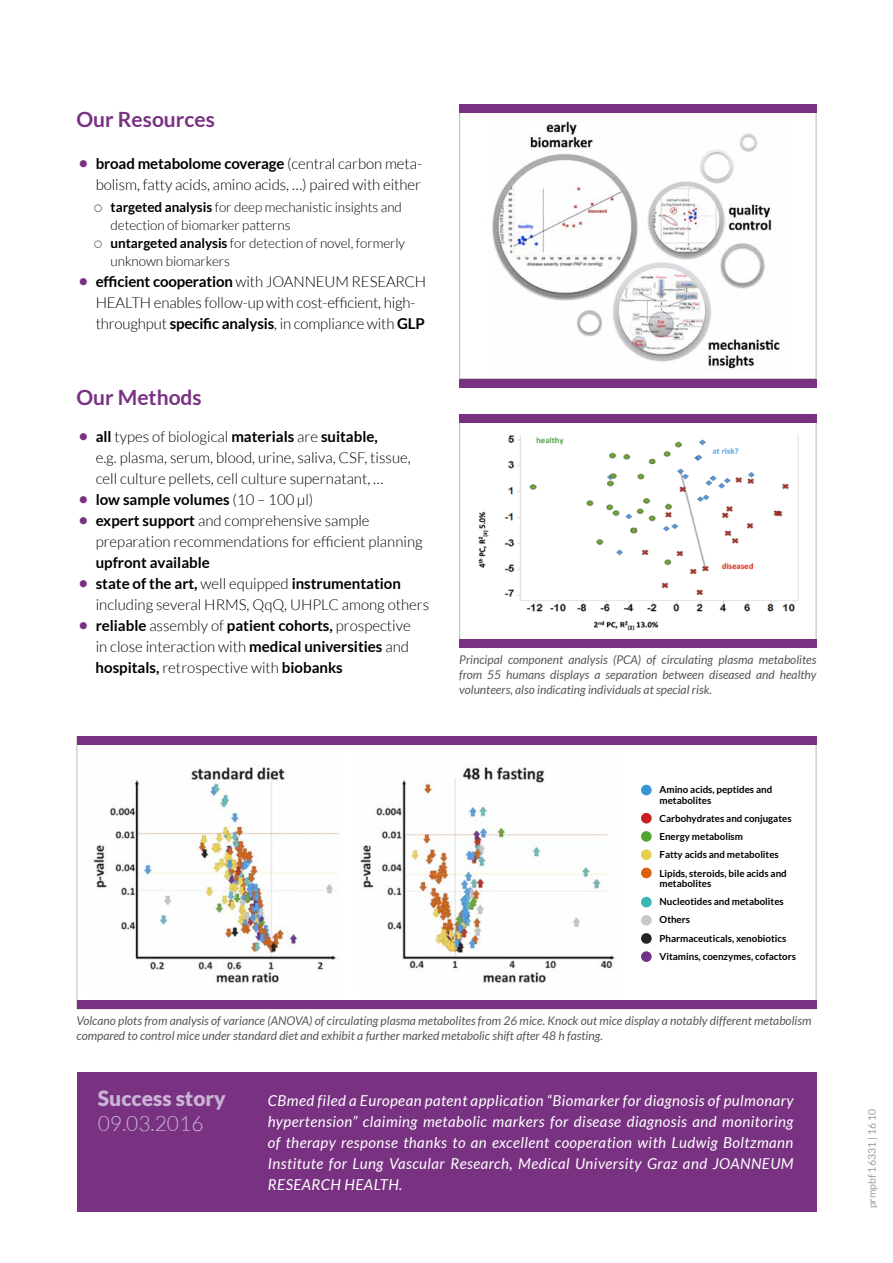
<style>
.page{position:relative;width:893px;height:1263px;background:#fff}
.page>*{position:absolute;margin:0;border:0;box-sizing:border-box;transform-origin:0 0}
.t1{font:700 21px "Lato";color:#793282}
.t2{font:900 21px "Lato";color:#cab4d5}
.t3{font:300 21px "Lato";color:#cab4d5}
.t4{font:300 15px/21px "Lato";color:#000}
.t5{font:italic 15px/21px "Lato";letter-spacing:.03em;color:#fff;text-align:justify}
.t6{font:700 15px "Lato";color:#000}
.t7{font:300 13.5px/18px "Lato";letter-spacing:-.005em;color:#000}
.t8{font:italic 12px/15px "Lato";color:#575756}
.t9{font:10.5px "Lato";color:#9d9d9c}
.t10{font:700 9.75px/18.1px "Lato";color:#000}
.s1{font-size:24px;color:#793282}
.s2{font-weight:700}
.s3{font-weight:300;font-size:24px;color:#793282}
.s4{font-weight:300}
</style>
<div class="page">
<div style="left:77px;top:1072px;width:739px;height:140px;background:#793282"></div>
<img style="left:93px;top:767px;width:246px;height:216px">
<img style="left:360px;top:767px;width:255px;height:216px">
<img style="left:492px;top:121px;width:288px;height:250px">
<div style="left:459px;top:379px;width:357px;height:9px;background:#793282"></div>
<img style="left:478px;top:435px;width:321px;height:196px">
<div style="left:459px;top:415px;width:357px;height:8px;background:#793282"></div>
<div style="left:77px;top:736px;width:739px;height:9px;background:#793282"></div>
<div style="left:459px;top:639px;width:357px;height:9px;background:#793282"></div>
<div style="left:77px;top:1001px;width:739px;height:8px;background:#793282"></div>
<div style="left:459px;top:104px;width:357px;height:8px;background:#793282"></div>
<div style="left:641px;top:785px;width:11px;height:10px;background:#3597d6;border-radius:50%"></div>
<div style="left:641px;top:813px;width:11px;height:10px;background:#c91f22;border-radius:50%"></div>
<div style="left:641px;top:831px;width:11px;height:11px;background:#4fa72f;border-radius:50%"></div>
<div style="left:641px;top:849px;width:11px;height:11px;background:#eacf4e;border-radius:50%"></div>
<div style="left:641px;top:868px;width:11px;height:10px;background:#da5f11;border-radius:50%"></div>
<div style="left:641px;top:897px;width:11px;height:10px;background:#39b5b5;border-radius:50%"></div>
<div style="left:641px;top:915px;width:11px;height:10px;background:#c8c8c8;border-radius:50%"></div>
<div style="left:641px;top:933px;width:11px;height:11px;background:#242424;border-radius:50%"></div>
<div style="left:641px;top:951px;width:11px;height:11px;background:#713188;border-radius:50%"></div>
<h1 class="t1" style="left:77px;top:107px;width:140px">Our Resources</h1>
<p class="t4" style="left:77px;top:153px;width:347px;text-align:right"><span class="s1">•</span> <span class="s2">broad metabolome coverage</span> (central carbon meta&shy;bolism, fatty acids, amino acids, …) paired with either</p>
<p class="t7" style="left:111px;top:199px;width:296px"><span class="s2">targeted analysis</span> for deep mechanistic insights and detection of biomarker patterns<br><span class="s2">untargeted analysis</span> for detection of novel, formerly unknown biomarkers</p>
<p class="t4" style="left:96px;top:271px;width:332px;text-indent:-19px"><span class="s1">•</span> <span class="s2">efficient cooperation</span> with JOANNEUM RESEARCH<br>HEALTH enables follow-up with cost-efficient, high&shy;throughput <span class="s2">specific analysis</span>, in compliance with <span class="s2">GLP</span></p>
<h1 class="t1" style="left:77px;top:385px;width:127px">Our Methods</h1>
<p class="t4" style="left:96px;top:426px;width:317px;text-indent:-19px"><span class="s1">•</span> <span class="s2">all</span> types of biological <span class="s2">materials</span> are <span class="s2">suitable,<br></span>e.g. plasma, serum, blood, urine, saliva, CSF, tissue, cell culture pellets, cell culture supernatant, …</p>
<p class="t6" style="left:77px;top:491px;width:238px"><span class="s3">•</span> low sample volumes <span class="s4">(10 – 100 µl)</span></p>
<p class="t4" style="left:96px;top:510px;width:329px;text-indent:-19px"><span class="s1">•</span> <span class="s2">expert support</span> and comprehensive sample preparation recommendations for efficient planning</p>
<p class="t6" style="left:96px;top:554px;width:116px">upfront available</p>
<p class="t4" style="left:96px;top:573px;width:335px;text-indent:-19px"><span class="s1">•</span> <span class="s2">state of the art,</span> well equipped <span class="s2">instrumentation </span>including several HRMS, QqQ, UHPLC among others</p>
<p class="t4" style="left:96px;top:615px;width:316px;text-align:justify;text-indent:-19px"><span class="s1">•</span> <span class="s2">reliable</span> assembly of <span class="s2">patient cohorts,</span> prospective in close interaction with <span class="s2">medical universities</span> and <span class="s2">hospitals,</span> retrospective with <span class="s2">biobanks</span></p>
<p class="t8" style="left:459px;top:652px;width:359px;text-align:justify">Principal component analysis (PCA) of circulating plasma metabolites from 55 humans displays a separation between diseased and healthy volunteers, also indicating individuals at special risk.</p>
<p class="t10" style="left:659px;top:784px;width:114px;line-height:10.5px">Amino acids, peptides and metabolites</p>
<p class="t10" style="left:659px;top:809px;width:134px">Carbohydrates and conjugates<br>Energy metabolism<br>Fatty acids and metabolites<br>Lipids, steroids, bile acids and</p>
<p class="t10" style="left:659px;top:874px;width:138px">metabolites<br>Nucleotides and metabolites<br>Others<br>Pharmaceuticals, xenobiotics<br>Vitamins, coenzymes, cofactors</p>
<p class="t8" style="left:77px;top:1014px;width:736px">Volcano plots from analysis of variance (ANOVA) of circulating plasma metabolites from 26 mice. Knock out mice display a notably different metabolism compared to control mice under standard diet and exhibit a further marked metabolic shift after 48 h fasting.</p>
<h1 class="t2" style="left:98px;top:1086px;width:130px">Success story</h1>
<h1 class="t3" style="left:98px;top:1112px;width:107px">09.03.2016</h1>
<p class="t5" style="left:268px;top:1090px;width:527px">CBmed filed a European patent application “Biomarker for diagnosis of pulmonary hypertension” claiming metabolic markers for disease diagnosis and monitoring of therapy response thanks to an excellent cooperation with Ludwig Boltzmann Institute for Lung Vascular Research, Medical University Graz and JOANNEUM RESEARCH HEALTH.</p>
<p class="t9" style="left:866px;top:1208px;width:101px;rotate:-90deg">prmpbf 16331 | 16 10</p>
</div>
